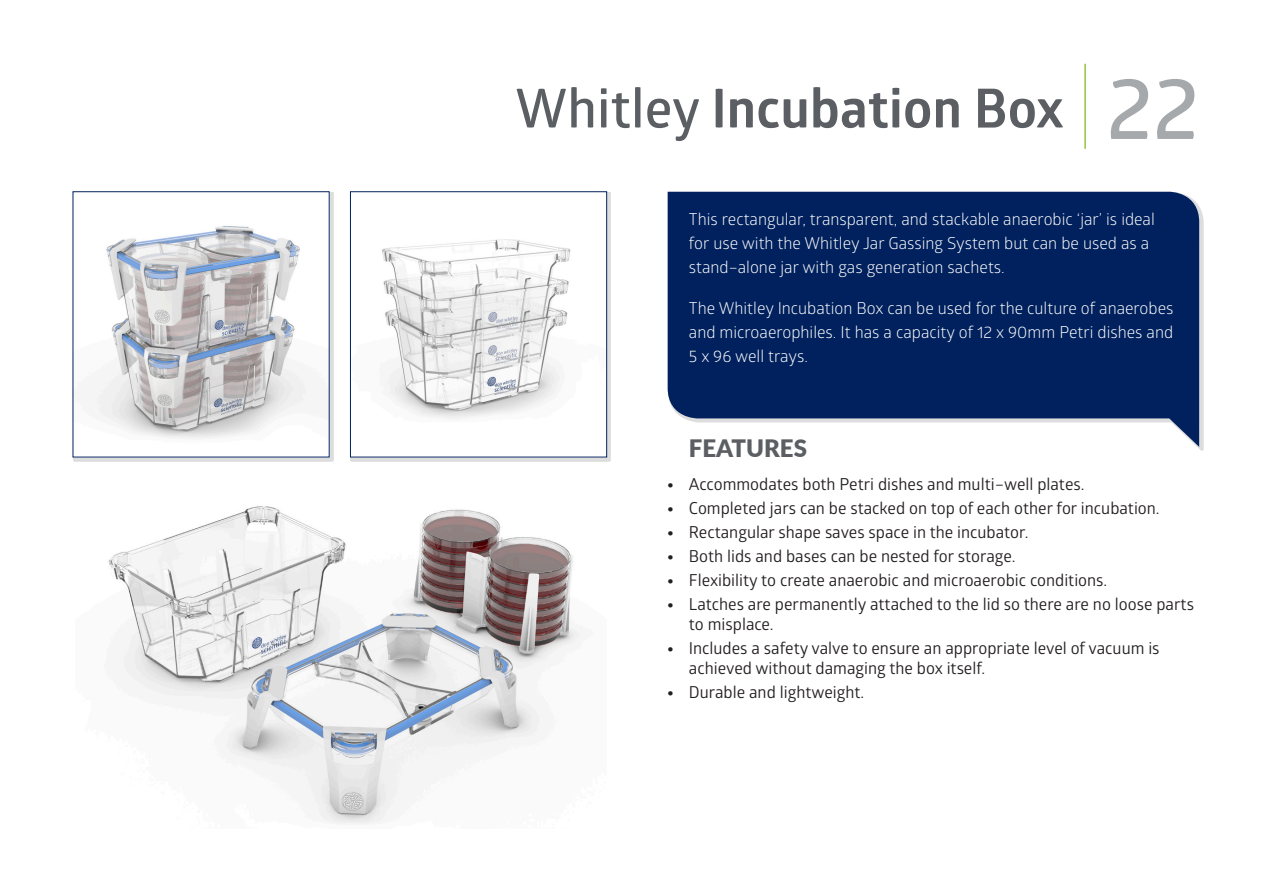
<style>
.page{position:relative;width:1263px;height:893px;background:#fff}
.page>*{position:absolute;margin:0;border:0;box-sizing:border-box;transform-origin:0 0}
.Table_of_contents_2{font:600 87px "Glober";color:#a5a9ac}
.Headline_1{font:700 54px "Glober";color:#5b5e62}
.Headline_2{font:900 24px "Lato";color:#5b5e62}
.Headline_2-2{font:16.5px/19.8px "Glober";color:#231f20}
.t1{font:16.5px/24px "Glober";color:#fff}
.s1{font-weight:600}
.s2{font-weight:800}
</style>
<div class="page">
<hr style="left:1084px;top:64px;width:2px;height:85px;background:#92c73d">
<div style="left:668px;top:192px;width:535px;height:259px;background:#231f20;opacity:.15"></div>
<svg style="left:668px;top:192px;width:531px;height:255px;background:#1b396e"></svg>
<div style="left:73px;top:192px;width:260px;height:269px;background:#231f20;opacity:.15"></div>
<img style="left:75px;top:193px;width:253px;height:262px">
<div style="left:350px;top:192px;width:261px;height:269px;background:#231f20;opacity:.15"></div>
<img style="left:352px;top:193px;width:253px;height:262px">
<div style="left:350px;top:191px;width:257px;height:266px;border:1px solid #00215d"></div>
<img style="left:108px;top:506px;width:472px;height:318px">
<p class="Headline_1" style="left:515px;top:71px;width:550px"><span class="s1">Whitley</span> Incubation Box</p>
<p class="Table_of_contents_2" style="left:1106px;top:47px;width:94px">22</p>
<p class="t1" style="left:689px;top:207px;width:467px">This rectangular, transparent, and stackable anaerobic ‘jar’ is ideal for use with the Whitley Jar Gassing System but can be used as a stand–alone jar with gas generation sachets.</p>
<p class="t1" style="left:689px;top:296px;width:486px;text-align:justify">The Whitley Incubation Box can be used for the culture of anaerobes and microaerophiles. It has a capacity of 12 x 90mm Petri dishes and 5 x 96 well trays.</p>
<p class="Headline_2" style="left:689px;top:430px;width:120px">FEATURES</p>
<p class="Headline_2-2" style="left:668px;top:473px;width:418px"><span class="s2">•</span> Accommodates both Petri dishes and multi–well plates.</p>
<p class="Headline_2-2" style="left:668px;top:497px;width:493px"><span class="s2">•</span> Completed jars can be stacked on top of each other for incubation.</p>
<p class="Headline_2-2" style="left:668px;top:521px;width:362px"><span class="s2">•</span> Rectangular shape saves space in the incubator.</p>
<p class="Headline_2-2" style="left:668px;top:546px;width:349px"><span class="s2">•</span> Both lids and bases can be nested for storage.</p>
<p class="Headline_2-2" style="left:668px;top:570px;width:441px"><span class="s2">•</span> Flexibility to create anaerobic and microaerobic conditions.</p>
<p class="Headline_2-2" style="left:689px;top:594px;width:507px;text-indent:-21px"><span class="s2">•</span> Latches are permanently attached to the lid so there are no loose parts to misplace.</p>
<p class="Headline_2-2" style="left:689px;top:637px;width:472px;text-indent:-21px"><span class="s2">•</span> Includes a safety valve to ensure an appropriate level of vacuum is achieved without damaging the box itself.</p>
<p class="Headline_2-2" style="left:668px;top:681px;width:198px"><span class="s2">•</span> Durable and lightweight.</p>
</div>
